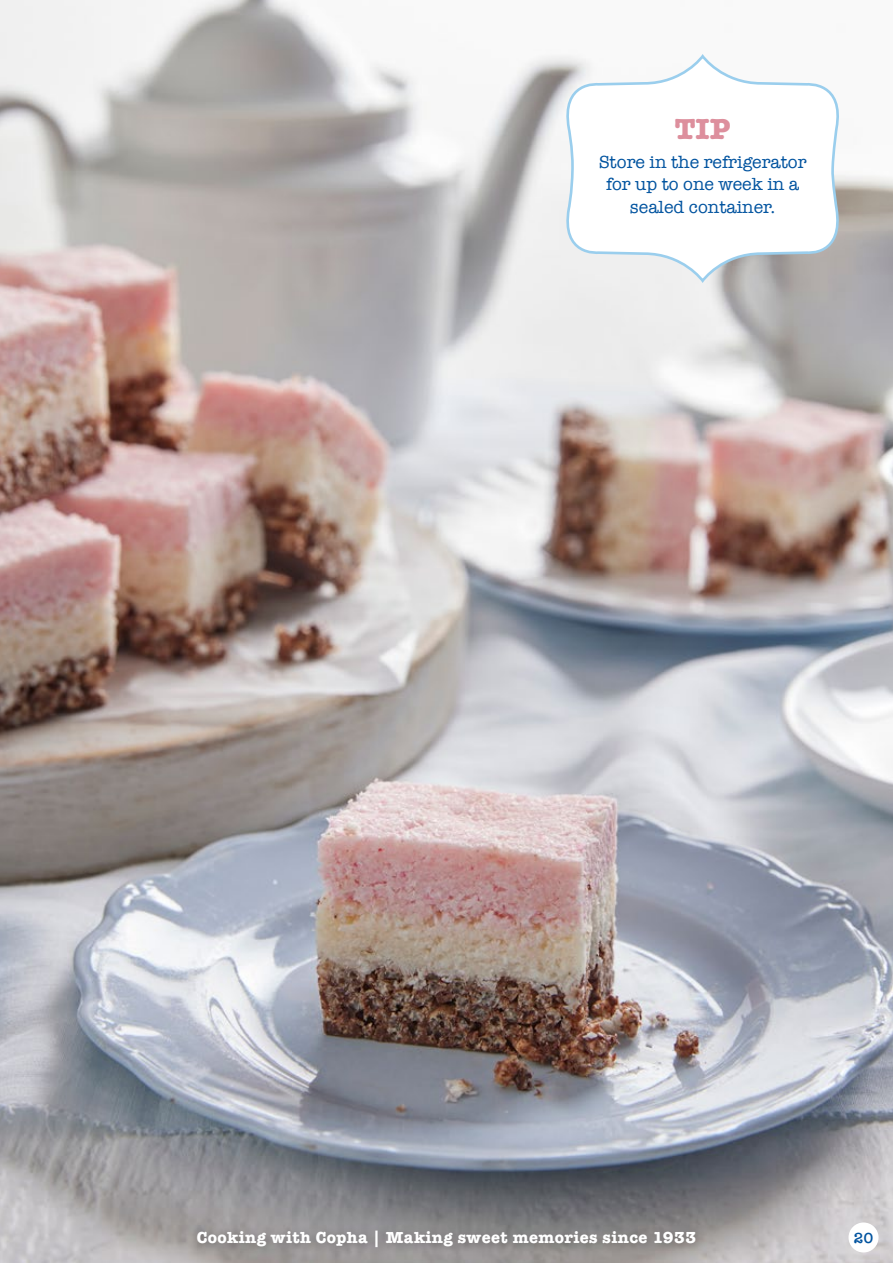
<style>
.page{position:relative;width:893px;height:1263px;background:#fff}
.page>*{position:absolute;margin:0;border:0;box-sizing:border-box;transform-origin:0 0}
.t1{font:700 30px "American Typewriter";color:#dd8f9d}
.t2{font:18px/22.5px "American Typewriter";color:#00539f;text-align:center}
.t3{font:700 16.5px "American Typewriter";letter-spacing:.025em;color:#fff}
.t4{font:600 15px "American Typewriter";color:#00539f}
</style>
<div class="page">
<img style="left:0;top:0;width:893px;height:1263px">
<svg style="left:561px;top:56px;width:284px;height:227px"></svg>
<div style="left:190px;top:1223px;width:517px;height:35px;background:#000;opacity:.15"></div>
<div style="left:848px;top:1222px;width:30px;height:30px;background:#fff;border-radius:50%"></div>
<h1 class="t1" style="left:675px;top:103px;width:57px">TIP</h1>
<p class="t2" style="left:599px;top:150px;width:209px">Store in the refrigerator for up to one week in a sealed container.</p>
<p class="t3" style="left:197px;top:1223px;width:501px">Cooking with Copha | Making sweet memories since 1933</p>
<p class="t4" style="left:854px;top:1226px;width:21px">20</p>
</div>
